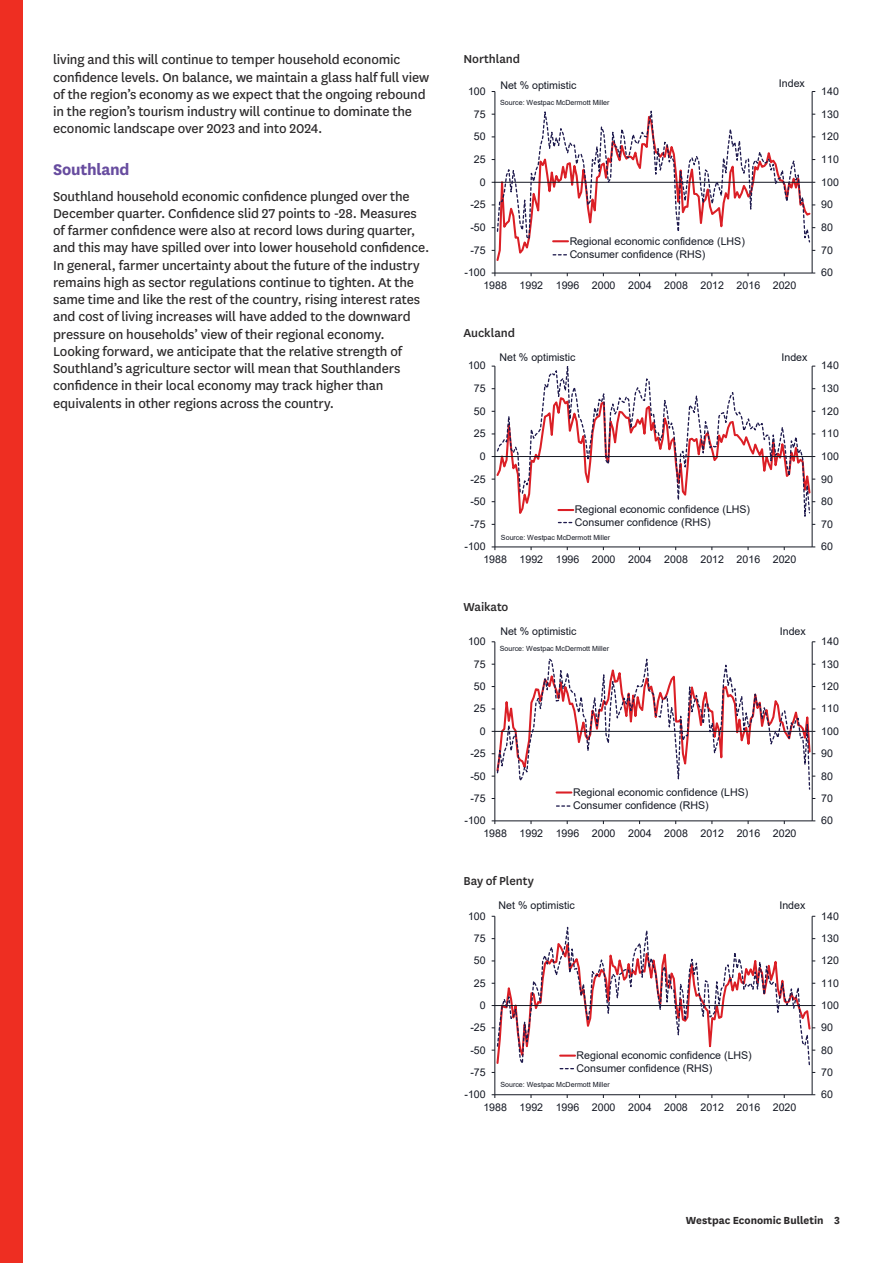
<style>
.page{position:relative;width:893px;height:1263px;background:#fff}
.page>*{position:absolute;margin:0;border:0;box-sizing:border-box;transform-origin:0 0}
.t1{font:700 18px "National LF";letter-spacing:-.015em;color:#674c9f}
.t2{font:15px/17.2px "National LF";letter-spacing:-.01em;color:#2b292a}
.t3{font:500 13.5px "National LF";letter-spacing:-.01em;color:#2b292a}
.t4{font:700 12px "National LF";letter-spacing:-.005em;color:#2b292a}
.t5{font:10.65px/13.5px "Arial";letter-spacing:-.005em;color:#141823}
.t6{font:7.05px "Arial";color:#141823}
</style>
<div class="page">
<div style="left:0;top:0;width:22px;height:1263px;background:#ee2e22"></div>
<hr style="left:812px;top:92px;width:1px;height:181px;background:#141823">
<hr style="left:495px;top:92px;width:1px;height:181px;background:#141823">
<hr style="left:495px;top:273px;width:317px;height:1px;background:#141823">
<svg style="left:495px;top:108px;width:317px;height:154px"></svg>
<hr style="left:494px;top:182px;width:318px;height:1px;background:#141823">
<svg style="left:496px;top:108px;width:315px;height:142px"></svg>
<svg style="left:553px;top:240px;width:15px;height:2px"></svg>
<svg style="left:553px;top:254px;width:15px;height:1px"></svg>
<hr style="left:812px;top:366px;width:1px;height:181px;background:#141823">
<hr style="left:495px;top:366px;width:1px;height:181px;background:#141823">
<hr style="left:495px;top:547px;width:317px;height:1px;background:#141823">
<svg style="left:543px;top:366px;width:191px;height:29px"></svg>
<svg style="left:492px;top:395px;width:320px;height:130px"></svg>
<hr style="left:812px;top:642px;width:1px;height:179px;background:#141823">
<hr style="left:495px;top:642px;width:1px;height:179px;background:#141823">
<hr style="left:495px;top:821px;width:317px;height:1px;background:#141823">
<svg style="left:492px;top:660px;width:320px;height:139px"></svg>
<svg style="left:557px;top:805px;width:14px;height:2px"></svg>
<hr style="left:812px;top:916px;width:1px;height:179px;background:#141823">
<hr style="left:495px;top:916px;width:1px;height:179px;background:#141823">
<hr style="left:495px;top:1094px;width:317px;height:1px;background:#141823">
<svg style="left:492px;top:1094px;width:4px;height:4px"></svg>
<svg style="left:495px;top:930px;width:317px;height:145px"></svg>
<hr style="left:494px;top:1005px;width:318px;height:1px;background:#141823">
<svg style="left:496px;top:926px;width:315px;height:142px"></svg>
<hr style="left:560px;top:1054px;width:15px;height:3px;background:#db1f26">
<svg style="left:560px;top:1068px;width:15px;height:1px"></svg>
<p class="t2" style="left:53px;top:50px;width:378px">living and this will continue to temper household economic confidence levels. On balance, we maintain a glass half full view of the region’s economy as we expect that the ongoing rebound in the region’s tourism industry will continue to dominate the economic landscape over 2023 and into 2024.</p>
<p class="t1" style="left:53px;top:157px;width:78px">Southland</p>
<p class="t2" style="left:53px;top:187px;width:378px">Southland household economic confidence plunged over the December quarter. Confidence slid 27 points to -28. Measures of farmer confidence were also at record lows during quarter, and this may have spilled over into lower household confidence.<br>In general, farmer uncertainty about the future of the industry remains high as sector regulations continue to tighten. At the same time and like the rest of the country, rising interest rates and cost of living increases will have added to the downward pressure on households’ view of their regional economy.<br>Looking forward, we anticipate that the relative strength of Southland’s agriculture sector will mean that Southlanders confidence in their local economy may track higher than equivalents in other regions across the country.</p>
<p class="t3" style="left:463px;top:50px;width:58px">Northland</p>
<p class="t5" style="left:468px;top:84px;width:19px">100</p>
<p class="t5" style="left:474px;top:107px;width:13px">75</p>
<p class="t5" style="left:474px;top:130px;width:13px">50</p>
<p class="t5" style="left:474px;top:152px;width:13px">25</p>
<p class="t5" style="left:480px;top:175px;width:7px">0</p>
<p class="t5" style="left:470px;top:198px;width:17px">-25</p>
<p class="t5" style="left:470px;top:220px;width:17px">-50</p>
<p class="t5" style="left:470px;top:243px;width:17px">-75</p>
<p class="t5" style="left:464px;top:266px;width:23px">-100</p>
<p class="t5" style="left:500px;top:79px;width:78px">Net % optimistic</p>
<p class="t5" style="left:779px;top:76px;width:27px">Index</p>
<p class="t6" style="left:500px;top:97px;width:111px">Source: Westpac McDermott Miller</p>
<p class="t5" style="left:570px;top:234px;width:177px">Regional economic confidence (LHS)<br>Consumer confidence (RHS)</p>
<p class="t5" style="left:483px;top:278px;width:314px">1988 1992 1996 2000 2004 2008 2012 2016 2020</p>
<p class="t5" style="left:821px;top:84px;width:19px">140</p>
<p class="t5" style="left:821px;top:107px;width:19px">130</p>
<p class="t5" style="left:821px;top:130px;width:19px">120</p>
<p class="t5" style="left:821px;top:152px;width:19px">110</p>
<p class="t5" style="left:821px;top:175px;width:19px">100</p>
<p class="t5" style="left:821px;top:198px;width:13px">90</p>
<p class="t5" style="left:821px;top:220px;width:13px">80</p>
<p class="t5" style="left:821px;top:243px;width:13px">70</p>
<p class="t5" style="left:821px;top:266px;width:13px">60</p>
<p class="t3" style="left:463px;top:324px;width:53px">Auckland</p>
<p class="t5" style="left:468px;top:359px;width:19px">100</p>
<p class="t5" style="left:474px;top:381px;width:13px">75</p>
<p class="t5" style="left:474px;top:404px;width:13px">50</p>
<p class="t5" style="left:474px;top:427px;width:13px">25</p>
<p class="t5" style="left:480px;top:449px;width:7px">0</p>
<p class="t5" style="left:470px;top:472px;width:17px">-25</p>
<p class="t5" style="left:470px;top:494px;width:17px">-50</p>
<p class="t5" style="left:470px;top:517px;width:17px">-75</p>
<p class="t5" style="left:464px;top:540px;width:23px">-100</p>
<p class="t5" style="left:499px;top:350px;width:78px">Net % optimistic</p>
<p class="t5" style="left:781px;top:351px;width:27px">Index</p>
<p class="t5" style="left:575px;top:503px;width:177px;line-height:12.6px">Regional economic confidence (LHS)<br>Consumer confidence (RHS)</p>
<p class="t6" style="left:501px;top:532px;width:111px">Source: Westpac McDermott Miller</p>
<p class="t5" style="left:483px;top:552px;width:314px">1988 1992 1996 2000 2004 2008 2012 2016 2020</p>
<p class="t5" style="left:821px;top:359px;width:19px">140</p>
<p class="t5" style="left:821px;top:381px;width:19px">130</p>
<p class="t5" style="left:821px;top:404px;width:19px">120</p>
<p class="t5" style="left:821px;top:427px;width:19px">110</p>
<p class="t5" style="left:821px;top:449px;width:19px">100</p>
<p class="t5" style="left:821px;top:472px;width:13px">90</p>
<p class="t5" style="left:821px;top:494px;width:13px">80</p>
<p class="t5" style="left:821px;top:517px;width:13px">70</p>
<p class="t5" style="left:821px;top:540px;width:13px">60</p>
<p class="t3" style="left:463px;top:598px;width:46px">Waikato</p>
<p class="t5" style="left:468px;top:635px;width:19px">100</p>
<p class="t5" style="left:500px;top:624px;width:78px">Net % optimistic</p>
<p class="t5" style="left:780px;top:624px;width:27px">Index</p>
<p class="t6" style="left:500px;top:644px;width:111px">Source: Westpac McDermott Miller</p>
<p class="t5" style="left:821px;top:635px;width:19px">140</p>
<p class="t5" style="left:474px;top:657px;width:13px">75</p>
<p class="t5" style="left:821px;top:657px;width:19px">130</p>
<p class="t5" style="left:474px;top:679px;width:13px">50</p>
<p class="t5" style="left:821px;top:679px;width:19px">120</p>
<p class="t5" style="left:474px;top:702px;width:13px">25</p>
<p class="t5" style="left:821px;top:702px;width:19px">110</p>
<p class="t5" style="left:480px;top:724px;width:7px">0</p>
<p class="t5" style="left:821px;top:724px;width:19px">100</p>
<p class="t5" style="left:470px;top:746px;width:17px">-25</p>
<p class="t5" style="left:821px;top:746px;width:13px">90</p>
<p class="t5" style="left:470px;top:769px;width:17px">-50</p>
<p class="t5" style="left:821px;top:769px;width:13px">80</p>
<p class="t5" style="left:470px;top:791px;width:17px">-75</p>
<p class="t5" style="left:573px;top:785px;width:177px">Regional economic confidence (LHS)<br>Consumer confidence (RHS)</p>
<p class="t5" style="left:821px;top:791px;width:13px">70</p>
<p class="t5" style="left:464px;top:814px;width:23px">-100</p>
<p class="t5" style="left:821px;top:814px;width:13px">60</p>
<p class="t5" style="left:483px;top:826px;width:314px">1988 1992 1996 2000 2004 2008 2012 2016 2020</p>
<p class="t3" style="left:463px;top:872px;width:72px">Bay of Plenty</p>
<p class="t5" style="left:468px;top:909px;width:19px">100</p>
<p class="t5" style="left:499px;top:898px;width:78px">Net % optimistic</p>
<p class="t5" style="left:779px;top:898px;width:27px">Index</p>
<p class="t5" style="left:821px;top:909px;width:19px">140</p>
<p class="t5" style="left:474px;top:931px;width:13px">75</p>
<p class="t5" style="left:821px;top:931px;width:19px">130</p>
<p class="t5" style="left:474px;top:954px;width:13px">50</p>
<p class="t5" style="left:821px;top:954px;width:19px">120</p>
<p class="t5" style="left:474px;top:976px;width:13px">25</p>
<p class="t5" style="left:821px;top:976px;width:19px">110</p>
<p class="t5" style="left:480px;top:998px;width:7px">0</p>
<p class="t5" style="left:821px;top:998px;width:19px">100</p>
<p class="t5" style="left:470px;top:1021px;width:17px">-25</p>
<p class="t5" style="left:821px;top:1021px;width:13px">90</p>
<p class="t5" style="left:470px;top:1043px;width:17px">-50</p>
<p class="t5" style="left:470px;top:1065px;width:17px">-75</p>
<p class="t5" style="left:577px;top:1049px;width:177px;line-height:13px">Regional economic confidence (LHS)<br>Consumer confidence (RHS)</p>
<p class="t6" style="left:500px;top:1080px;width:111px">Source: Westpac McDermott Miller</p>
<p class="t5" style="left:821px;top:1043px;width:13px">80</p>
<p class="t5" style="left:821px;top:1065px;width:13px">70</p>
<p class="t5" style="left:464px;top:1087px;width:23px">-100</p>
<p class="t5" style="left:821px;top:1087px;width:13px">60</p>
<p class="t5" style="left:483px;top:1100px;width:314px">1988 1992 1996 2000 2004 2008 2012 2016 2020</p>
<p class="t4" style="left:686px;top:1212px;width:155px">Westpac Economic Bulletin 3</p>
</div>
